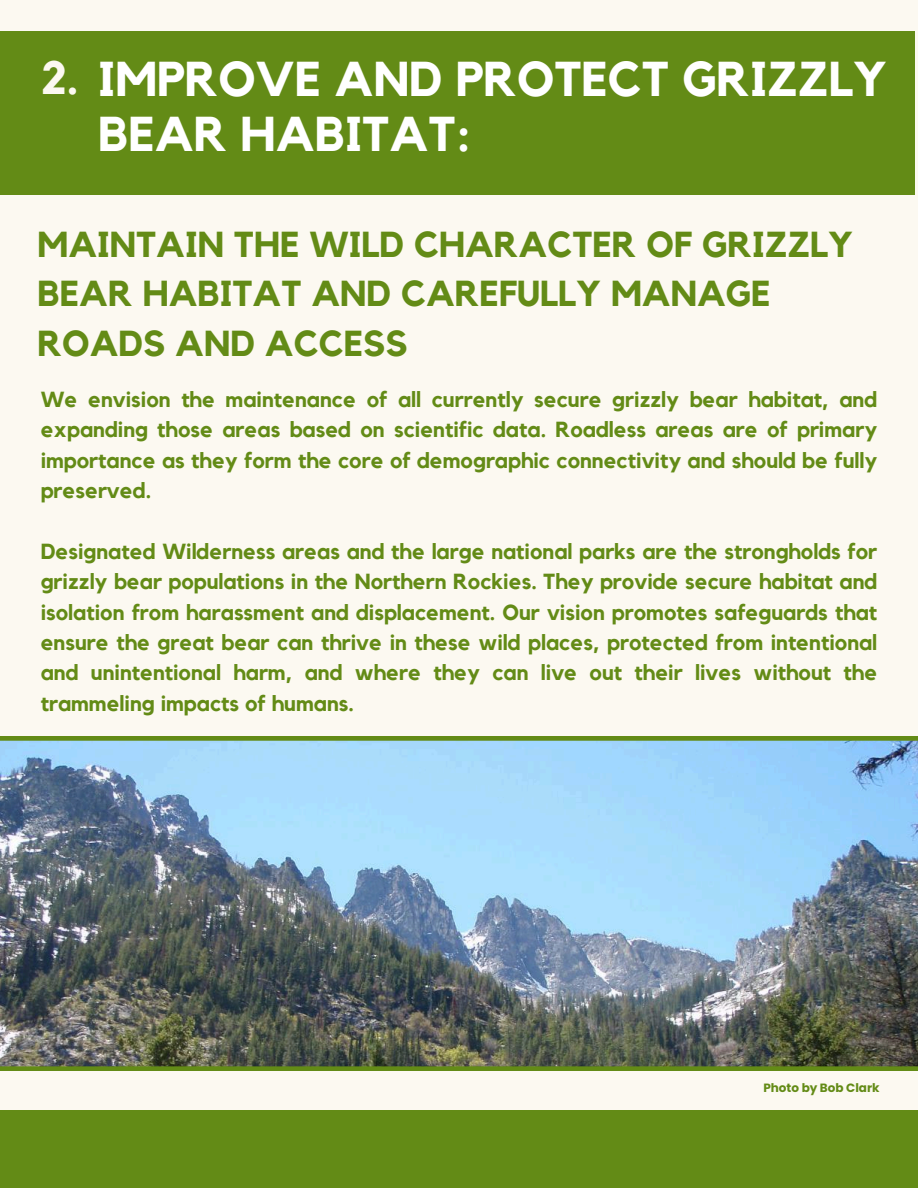
<style>
.page{position:relative;width:918px;height:1188px;background:#fcf9f1}
.page>*{position:absolute;margin:0;border:0;box-sizing:border-box;transform-origin:0 0}
.t1{font:700 48.75px/55.2px "Kollektif";color:#fff}
.t2{font:700 36px/49.5px "Kollektif";color:#638b16}
.t3{font:700 21.75px/30.3px "Kollektif";color:#638b16;text-align:justify}
.t4{font:700 12px "Poppins";color:#638b16}
.s1{font-size:46.65px;color:#fcf9f1}
</style>
<div class="page">
<img style="left:0;top:736px;width:918px;height:334px">
<div style="left:0;top:31px;width:915px;height:164px;background:#638b16"></div>
<div style="left:0;top:1110px;width:918px;height:78px;background:#638b16"></div>
<h4 class="t1" style="left:98px;top:53px;width:790px;text-indent:-58px"><span class="s1">2.</span> IMPROVE AND PROTECT GRIZZLY<br>BEAR HABITAT:</h4>
<h3 class="t2" style="left:38px;top:221px;width:817px">MAINTAIN THE WILD CHARACTER OF GRIZZLY<br>BEAR HABITAT AND CAREFULLY MANAGE<br>ROADS AND ACCESS</h3>
<h2 class="t3" style="left:41px;top:385px;width:838px">We envision the maintenance of all currently secure grizzly bear habitat, and expanding those areas based on scientific data. Roadless areas are of primary importance as they form the core of demographic connectivity and should be fully preserved.</h2>
<h1 class="t3" style="left:41px;top:537px;width:838px">Designated Wilderness areas and the large national parks are the strongholds for grizzly bear populations in the Northern Rockies. They provide secure habitat and isolation from harassment and displacement. Our vision promotes safeguards that ensure the great bear can thrive in these wild places, protected from intentional and unintentional harm, and where they can live out their lives without the trammeling impacts of humans.</h1>
<p class="t4" style="left:763px;top:1080px;width:118px">Photo by Bob Clark</p>
</div>
